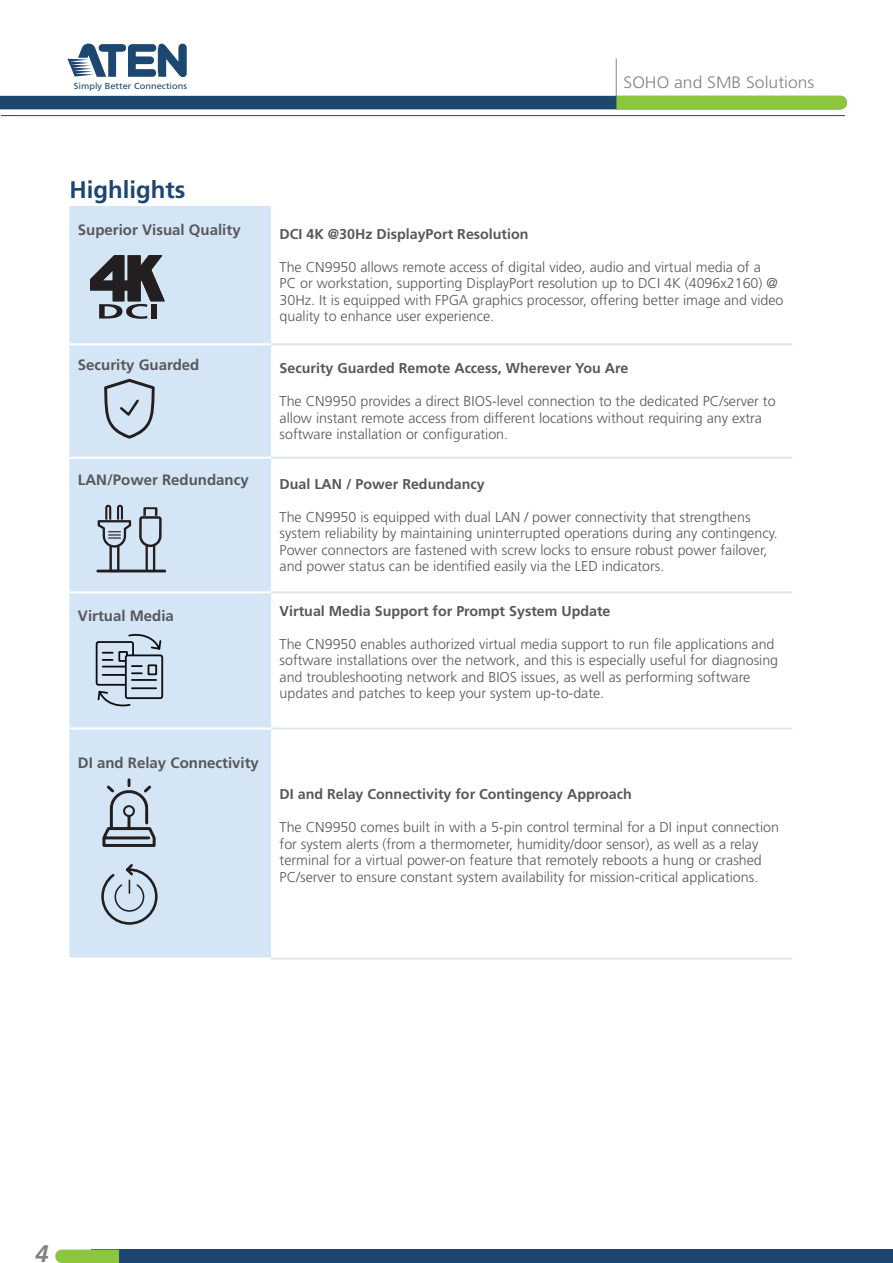
<style>
.page{position:relative;width:893px;height:1263px;background:#fff}
.page>*{position:absolute;margin:0;border:0;box-sizing:border-box;transform-origin:0 0}
.t1{font:700 24px "Frutiger";color:#1c4771}
.t2{font:italic 700 24px "Frutiger";color:#808285}
.t3{font:300 16.5px "Frutiger";color:#808285;scale:1.06 1}
.t4{font:700 15px "Frutiger";color:#57585a}
.t5{font:300 14.25px/16.5px "Frutiger";color:#57585a}
.t6{font:700 14.25px "Frutiger";color:#57585a}
.t7{font:8.85px "Frutiger";color:#1c4771;scale:1.05 1}
</style>
<div class="page">
<hr style="left:1px;top:115px;width:844px;height:1px;background:#1c4771">
<svg style="left:0;top:96px;width:847px;height:13px;background:#3a6963"></svg>
<svg style="left:67px;top:43px;width:120px;height:34px"></svg>
<hr style="left:616px;top:59px;width:1px;height:38px;background:#808285">
<div style="left:91px;top:1249px;width:802px;height:14px;background:#1c4771"></div>
<svg style="left:55px;top:1249px;width:64px;height:14px"></svg>
<div style="left:69px;top:206px;width:202px;height:751px;background:#d4e5f5"></div>
<hr style="left:69px;top:343px;width:202px;height:2px;background:#fff">
<hr style="left:69px;top:457px;width:202px;height:2px;background:#fff">
<hr style="left:69px;top:591px;width:202px;height:2px;background:#fff">
<hr style="left:69px;top:727px;width:202px;height:3px;background:#fff">
<hr style="left:271px;top:591px;width:521px;height:2px;background:#e0e8ec">
<hr style="left:271px;top:727px;width:521px;height:3px;background:#e0e8ec">
<hr style="left:271px;top:957px;width:521px;height:3px;background:#e0e8ec">
<hr style="left:271px;top:343px;width:521px;height:2px;background:#e0e8ec">
<hr style="left:271px;top:457px;width:521px;height:2px;background:#e0e8ec">
<svg style="left:104px;top:379px;width:51px;height:60px;background:#b3c0cd"></svg>
<svg style="left:90px;top:255px;width:75px;height:64px;background:#6f747b"></svg>
<div style="left:151px;top:304px;width:5px;height:14px;background:#231f20"></div>
<hr style="left:96px;top:570px;width:70px;height:2px;background:#231f20">
<svg style="left:98px;top:505px;width:33px;height:65px;background:#a9b5c1"></svg>
<svg style="left:139px;top:507px;width:23px;height:63px"></svg>
<svg style="left:95px;top:630px;width:69px;height:80px;background:#aebcc9"></svg>
<svg style="left:100px;top:861px;width:59px;height:65px;background:#b9c7d5"></svg>
<svg style="left:102px;top:778px;width:54px;height:69px;background:#a7b3bf"></svg>
<p class="t7" style="left:74px;top:81px;width:109px">Simply Better Connections</p>
<p class="t3" style="left:624px;top:73px;width:181px">SOHO and SMB Solutions</p>
<h1 class="t1" style="left:69px;top:176px;width:117px">Highlights</h1>
<p class="t4" style="left:78px;top:221px;width:164px">Superior Visual Quality</p>
<p class="t6" style="left:280px;top:226px;width:250px">DCI 4K @30Hz DisplayPort Resolution</p>
<p class="t5" style="left:280px;top:259px;width:505px">The CN9950 allows remote access of digital video, audio and virtual media of a<br>PC or workstation, supporting DisplayPort resolution up to DCI 4K (4096x2160) @ 30Hz. It is equipped with FPGA graphics processor, offering better image and video quality to enhance user experience.</p>
<p class="t4" style="left:78px;top:356px;width:123px">Security Guarded</p>
<p class="t6" style="left:280px;top:360px;width:350px">Security Guarded Remote Access, Wherever You Are</p>
<p class="t5" style="left:280px;top:393px;width:497px">The CN9950 provides a direct BIOS-level connection to the dedicated PC/server to allow instant remote access from different locations without requiring any extra software installation or configuration.</p>
<p class="t4" style="left:78px;top:471px;width:172px">LAN/Power Redundancy</p>
<p class="t6" style="left:280px;top:475px;width:207px">Dual LAN / Power Redundancy</p>
<p class="t5" style="left:280px;top:509px;width:500px">The CN9950 is equipped with dual LAN / power connectivity that strengthens system reliability by maintaining uninterrupted operations during any contingency.<br>Power connectors are fastened with screw locks to ensure robust power failover, and power status can be identified easily via the LED indicators.</p>
<p class="t4" style="left:78px;top:607px;width:98px">Virtual Media</p>
<p class="t6" style="left:280px;top:603px;width:332px">Virtual Media Support for Prompt System Update</p>
<p class="t5" style="left:280px;top:636px;width:500px">The CN9950 enables authorized virtual media support to run file applications and software installations over the network, and this is especially useful for diagnosing and troubleshooting network and BIOS issues, as well as performing software updates and patches to keep your system up-to-date.</p>
<p class="t4" style="left:78px;top:754px;width:182px">DI and Relay Connectivity</p>
<p class="t6" style="left:280px;top:786px;width:354px">DI and Relay Connectivity for Contingency Approach</p>
<p class="t5" style="left:280px;top:819px;width:501px">The CN9950 comes built in with a 5-pin control terminal for a DI input connection for system alerts (from a thermometer, humidity/door sensor), as well as a relay terminal for a virtual power-on feature that remotely reboots a hung or crashed PC/server to ensure constant system availability for mission-critical applications.</p>
<h1 class="t2" style="left:35px;top:1240px;width:15px">4</h1>
</div>
